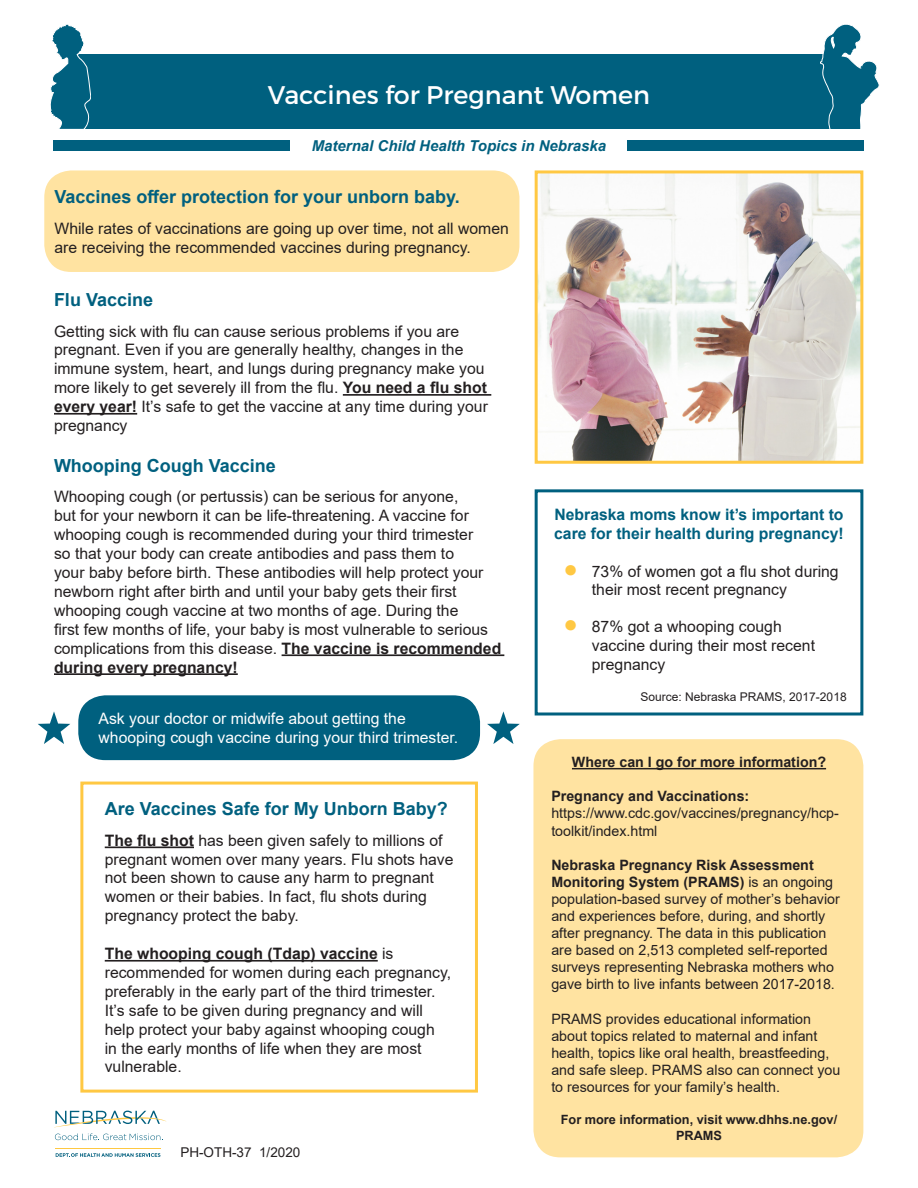
<style>
.page{position:relative;width:918px;height:1188px;background:#fff}
.page>*{position:absolute;margin:0;border:0;box-sizing:border-box;transform-origin:0 0}
.t1{font:25.5px "Montserrat";color:#fff}
.t2{font:700 18px "Arial";color:#00607f}
.t3{font:15.75px/18.9px "Arial";color:#231f20}
.t4{font:15.75px/18.9px "Arial";color:#fff}
.t5{font:700 15.75px/18.9px "Arial";color:#00607f}
.t6{font:italic 700 15px "Arial";color:#00607f}
.t7{font:14.25px/17.1px "Arial";color:#231f20}
.t8{font:700 14.25px "Arial";color:#231f20}
.t9{font:13.5px "Arial";color:#231f20}
.t10{font:700 12.75px/15.3px "Arial";color:#231f20;text-align:center}
.t11{font:12px "Arial";color:#231f20}
.s1{font-weight:700}
.s2{font-size:24px;color:#ffc843}
</style>
<div class="page">
<div style="left:44px;top:170px;width:475px;height:102px;background:#ffe3a1;border-radius:27px"></div>
<div style="left:74px;top:54px;width:762px;height:75px;background:#00607f"></div>
<div style="left:78px;top:695px;width:402px;height:65px;background:#00607f;border-radius:27px"></div>
<hr style="left:343px;top:394px;width:148px;height:2px;background:#231f20">
<hr style="left:54px;top:413px;width:83px;height:2px;background:#231f20">
<hr style="left:282px;top:654px;width:222px;height:2px;background:#231f20">
<hr style="left:54px;top:673px;width:184px;height:2px;background:#231f20">
<svg style="left:487px;top:711px;width:33px;height:33px"></svg>
<svg style="left:50px;top:24px;width:41px;height:105px"></svg>
<svg style="left:820px;top:24px;width:59px;height:105px"></svg>
<div style="left:53px;top:140px;width:236px;height:11px;background:#00607f"></div>
<div style="left:627px;top:140px;width:237px;height:11px;background:#00607f"></div>
<svg style="left:38px;top:711px;width:32px;height:33px"></svg>
<div style="left:80px;top:782px;width:398px;height:311px;border:3px solid #ffc843"></div>
<hr style="left:105px;top:847px;width:89px;height:1px;background:#231f20">
<hr style="left:105px;top:960px;width:273px;height:2px;background:#231f20">
<div style="left:533px;top:739px;width:330px;height:418px;background:#ffe3a1;border-radius:27px"></div>
<hr style="left:572px;top:768px;width:254px;height:1px;background:#231f20">
<div style="left:535px;top:489px;width:328px;height:227px;border:3px solid #00607f"></div>
<img style="left:539px;top:174px;width:320px;height:286px">
<div style="left:535px;top:170px;width:328px;height:294px;border:3px solid #ffc843"></div>
<hr style="left:55px;top:1148px;width:106px;height:1px;background:#fec842">
<svg style="left:56px;top:1153px;width:104px;height:4px"></svg>
<svg style="left:55px;top:1111px;width:111px;height:16px"></svg>
<svg style="left:55px;top:1133px;width:108px;height:7px"></svg>
<h1 class="t1" style="left:268px;top:79px;width:384px">Vaccines for Pregnant Women</h1>
<p class="t6" style="left:312px;top:136px;width:296px">Maternal Child Health Topics in Nebraska</p>
<p class="t2" style="left:55px;top:184px;width:407px">Vaccines offer protection for your unborn baby.</p>
<p class="t3" style="left:55px;top:219px;width:456px">While rates of vaccinations are going up over time, not all women are receiving the recommended vaccines during pregnancy.</p>
<p class="t2" style="left:54px;top:287px;width:101px">Flu Vaccine</p>
<p class="t3" style="left:54px;top:321px;width:435px">Getting sick with flu can cause serious problems if you are pregnant. Even if you are generally healthy, changes in the immune system, heart, and lungs during pregnancy make you more likely to get severely ill from the flu. <span class="s1">You need a flu shot every year!</span> It’s safe to get the vaccine at any time during your pregnancy</p>
<p class="t2" style="left:54px;top:452px;width:223px">Whooping Cough Vaccine</p>
<p class="t3" style="left:54px;top:487px;width:449px">Whooping cough (or pertussis) can be serious for anyone,<br>but for your newborn it can be life-threatening. A vaccine for whooping cough is recommended during your third trimester<br>so that your body can create antibodies and pass them to<br>your baby before birth. These antibodies will help protect your newborn right after birth and until your baby gets their first whooping cough vaccine at two months of age. During the<br>first few months of life, your baby is most vulnerable to serious complications from this disease. <span class="s1">The vaccine is recommended during every pregnancy!</span></p>
<p class="t4" style="left:99px;top:709px;width:361px">Ask your doctor or midwife about getting the whooping cough vaccine during your third trimester.</p>
<p class="t5" style="left:554px;top:505px;width:291px">Nebraska moms know it’s important to care for their health during pregnancy!</p>
<p class="t3" style="left:592px;top:561px;width:248px;text-indent:-29px"><span class="s2">●</span> 73% of women got a flu shot during their most recent pregnancy</p>
<p class="t3" style="left:592px;top:617px;width:225px;text-indent:-29px"><span class="s2">●</span> 87% got a whooping cough vaccine during their most recent pregnancy</p>
<p class="t11" style="left:641px;top:689px;width:208px">Source: Nebraska PRAMS, 2017-2018</p>
<p class="t2" style="left:105px;top:796px;width:345px">Are Vaccines Safe for My Unborn Baby?</p>
<p class="t3" style="left:105px;top:831px;width:350px"><span class="s1">The flu shot</span> has been given safely to millions of pregnant women over many years. Flu shots have not been shown to cause any harm to pregnant women or their babies. In fact, flu shots during pregnancy protect the baby.</p>
<p class="t3" style="left:105px;top:944px;width:348px"><span class="s1">The whooping cough (Tdap) vaccine</span> is recommended for women during each pregnancy, preferably in the early part of the third trimester.<br>It’s safe to be given during pregnancy and will help protect your baby against whooping cough<br>in the early months of life when they are most vulnerable.</p>
<p class="t9" style="left:180px;top:1143px;width:122px">PH-OTH-37 1/2020</p>
<p class="t8" style="left:572px;top:752px;width:256px">Where can I go for more information?</p>
<p class="t8" style="left:551px;top:786px;width:199px">Pregnancy and Vaccinations:</p>
<p class="t7" style="left:551px;top:805px;width:289px">https://www.cdc.gov/vaccines/pregnancy/hcp&shy;toolkit/index.html</p>
<p class="t7" style="left:551px;top:856px;width:290px"><span class="s1">Nebraska Pregnancy Risk Assessment Monitoring System (PRAMS)</span> is an ongoing population-based survey of mother’s behavior and experiences before, during, and shortly after pregnancy. The data in this publication are based on 2,513 completed self-reported surveys representing Nebraska mothers who gave birth to live infants between 2017-2018.</p>
<p class="t7" style="left:551px;top:1010px;width:291px">PRAMS provides educational information about topics related to maternal and infant health, topics like oral health, breastfeeding, and safe sleep. PRAMS also can connect you to resources for your family’s health.</p>
<p class="t10" style="left:561px;top:1112px;width:278px">For more information, visit www.dhhs.ne.gov/<br>PRAMS</p>
</div>
